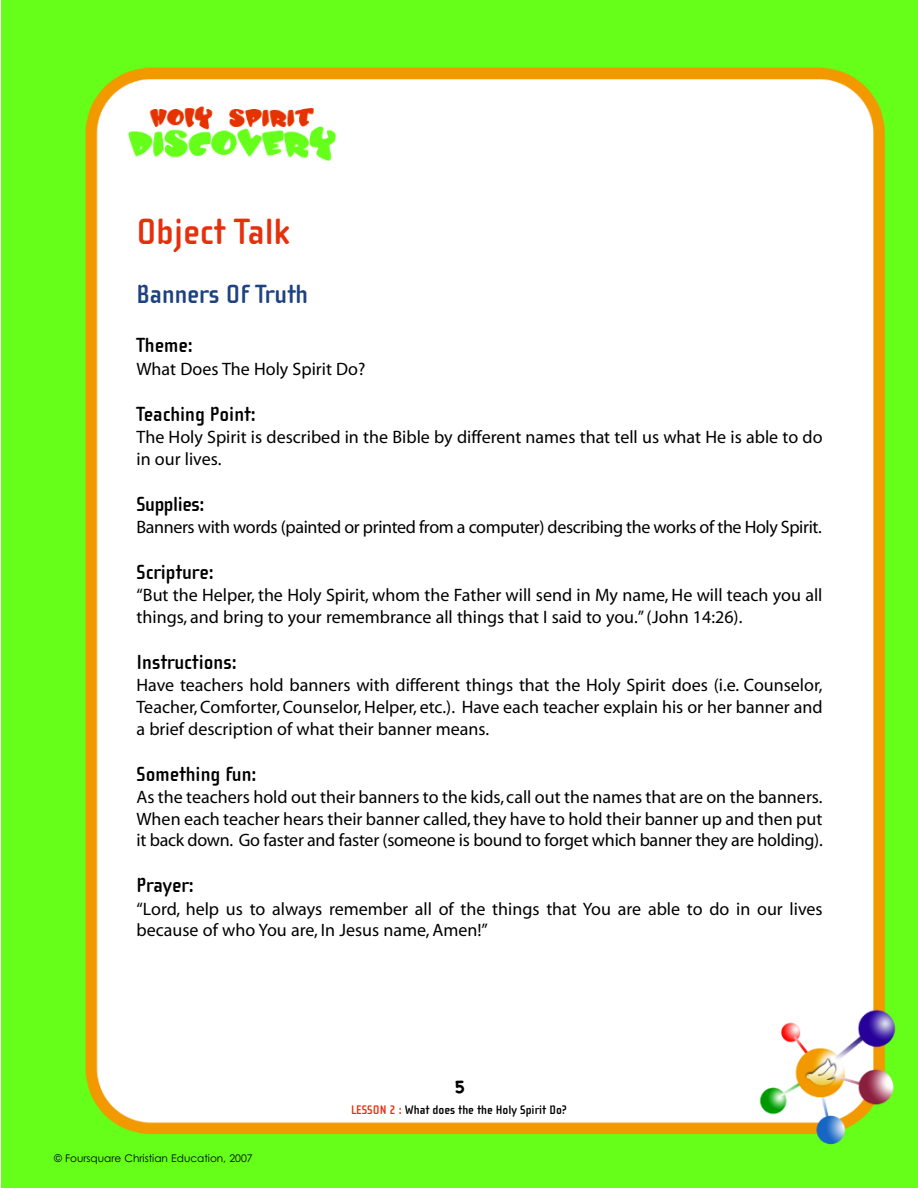
<style>
.page{position:relative;width:918px;height:1188px;background:#fff}
.page>*{position:absolute;margin:0;border:0;box-sizing:border-box;transform-origin:0 0}
.t1{font:700 37.5px "Cholla Sans";color:#e6300d}
.t2{font:700 27px "Cholla Sans";color:#1e4280}
.t3{font:700 21px "Cholla Sans";color:#000}
.t4{font:700 21px "Cholla Sans";letter-spacing:-.02em;color:#000}
.t5{font:18px/21.6px "Myriad";color:#000}
.t6{font:18px "Myriad";letter-spacing:-.02em;color:#000}
.t7{font:700 18px "Chalkboard";color:#000}
.t8{font:700 12.75px "Cholla Sans";color:#000}
.t9{font:10.5px "Century Gothic";color:#000}
.s1{color:#e6300d}
</style>
<div class="page">
<img style="left:1px;top:0;width:917px;height:1188px">
<h1 class="t1" style="left:137px;top:209px;width:155px">Object Talk</h1>
<h2 class="t2" style="left:137px;top:278px;width:173px">Banners Of Truth</h2>
<p class="t3" style="left:137px;top:333px;width:58px">Theme:</p>
<p class="t5" style="left:137px;top:359px;width:230px">What Does The Holy Spirit Do?</p>
<p class="t3" style="left:137px;top:401px;width:121px">Teaching Point:</p>
<p class="t5" style="left:137px;top:428px;width:688px">The Holy Spirit is described in the Bible by different names that tell us what He is able to do in our lives.</p>
<p class="t4" style="left:137px;top:491px;width:69px">Supplies:</p>
<p class="t6" style="left:137px;top:520px;width:687px">Banners with words (painted or printed from a computer) describing the works of the Holy Spirit.</p>
<p class="t3" style="left:137px;top:560px;width:79px">Scripture:</p>
<p class="t5" style="left:137px;top:586px;width:687px">“But the Helper, the Holy Spirit, whom the Father will send in My name, He will teach you all things, and bring to your remembrance all things that I said to you.” (John 14:26).</p>
<p class="t3" style="left:137px;top:650px;width:102px">Instructions:</p>
<p class="t5" style="left:137px;top:676px;width:688px;text-align:justify">Have teachers hold banners with different things that the Holy Spirit does (i.e. Counselor, Teacher, Comforter, Counselor, Helper, etc.). Have each teacher explain his or her banner and a brief description of what their banner means.</p>
<p class="t3" style="left:137px;top:761px;width:122px">Something fun:</p>
<p class="t5" style="left:137px;top:788px;width:688px;text-align:justify">As the teachers hold out their banners to the kids, call out the names that are on the banners.<br>When each teacher hears their banner called, they have to hold their banner up and then put it back down. Go faster and faster (someone is bound to forget which banner they are holding).</p>
<p class="t3" style="left:137px;top:873px;width:59px">Prayer:</p>
<p class="t5" style="left:137px;top:899px;width:688px">“Lord, help us to always remember all of the things that You are able to do in our lives because of who You are, In Jesus name, Amen!”</p>
<p class="t7" style="left:454px;top:1076px;width:13px">5</p>
<p class="t9" style="left:54px;top:1152px;width:200px">© Foursquare Christian Education, 2007</p>
<p class="t8" style="left:351px;top:1102px;width:217px"><span class="s1">LESSON 2 :</span> What does the the Holy Spirit Do?</p>
</div>
